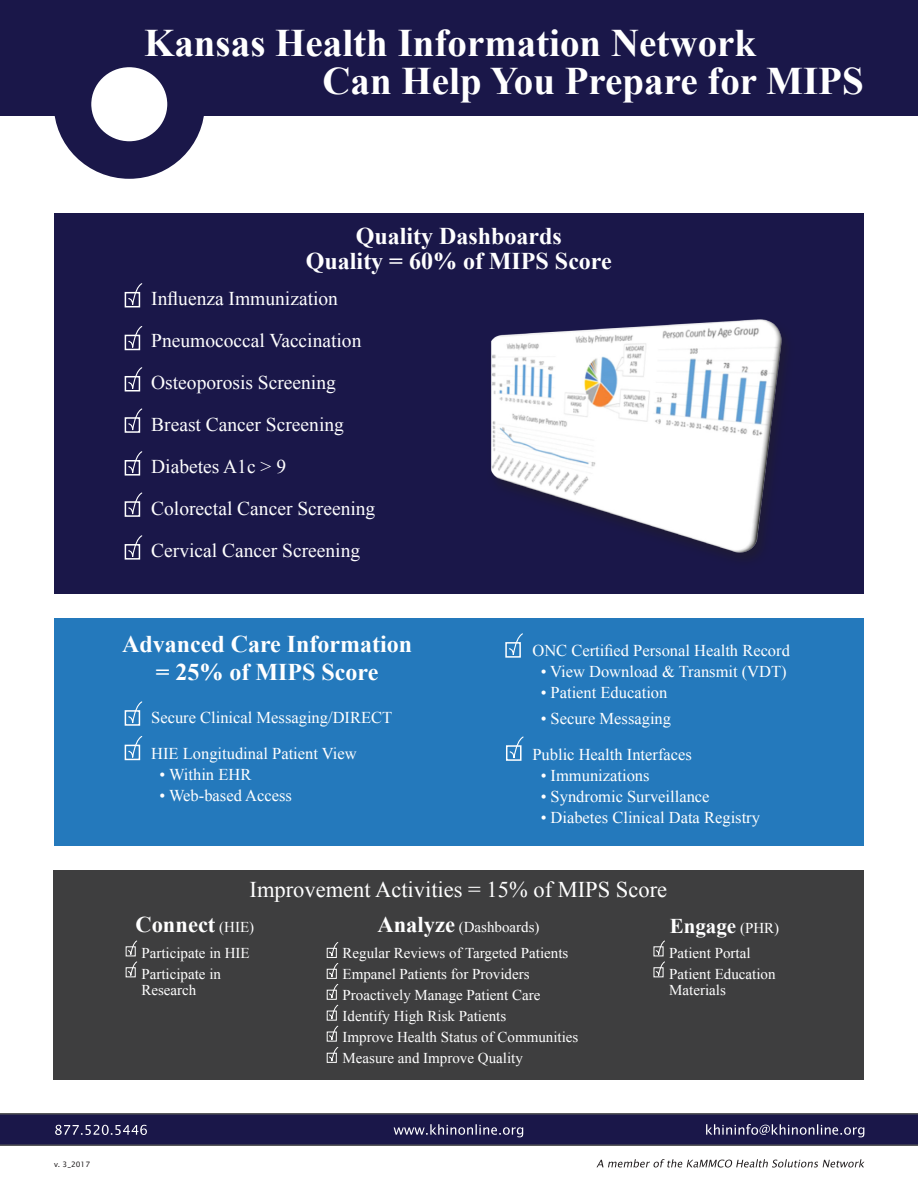
<style>
.page{position:relative;width:918px;height:1188px;background:#fff}
.page>*{position:absolute;margin:0;border:0;box-sizing:border-box;transform-origin:0 0}
.t1{font:700 39px "Times New Roman";color:#fff}
.t2{font:700 24px "Times New Roman";color:#fff}
.t3{font:22.5px "Times New Roman";color:#fff}
.t4{font:700 22.5px "Times New Roman";color:#fff}
.t5{font:700 21px "Times New Roman";color:#fff}
.t6{font:19.5px "Times New Roman";color:#fff}
.t7{font:16.5px "Times New Roman";color:#fff}
.t8{font:15px/16.5px "Times New Roman";color:#fff}
.t9{font:7.5px "Lucida Sans Unicode";color:#231f20}
.s1{font-weight:400;font-size:15px}
.s2{font-weight:700;font-size:22.5px}
</style>
<div class="page">
<div style="left:0;top:0;width:918px;height:116px;background:#1a1749"></div>
<svg style="left:73px;top:48px;width:113px;height:112px;fill:#fff"></svg>
<div style="left:54px;top:30px;width:151px;height:149px;border:38px solid #1a1749;border-radius:50%"></div>
<div style="left:54px;top:214px;width:810px;height:380px;background:#1a1749"></div>
<div style="left:54px;top:618px;width:810px;height:228px;background:#2479bc"></div>
<img style="left:491px;top:319px;width:295px;height:240px">
<div style="left:125px;top:292px;width:15px;height:15px;border:2px solid #fff"></div>
<svg style="left:128px;top:283px;width:15px;height:25px"></svg>
<div style="left:125px;top:335px;width:15px;height:15px;border:2px solid #fff"></div>
<div style="left:125px;top:376px;width:15px;height:16px;border:2px solid #fff"></div>
<div style="left:125px;top:417px;width:15px;height:16px;border:2px solid #fff"></div>
<svg style="left:128px;top:326px;width:15px;height:107px"></svg>
<div style="left:125px;top:460px;width:15px;height:16px;border:2px solid #fff"></div>
<div style="left:125px;top:501px;width:15px;height:16px;border:2px solid #fff"></div>
<svg style="left:128px;top:451px;width:15px;height:66px"></svg>
<div style="left:125px;top:544px;width:15px;height:16px;border:2px solid #fff"></div>
<svg style="left:128px;top:535px;width:15px;height:25px"></svg>
<div style="left:125px;top:710px;width:15px;height:16px;border:2px solid #fff"></div>
<div style="left:125px;top:745px;width:15px;height:15px;border:2px solid #fff"></div>
<svg style="left:128px;top:701px;width:15px;height:60px"></svg>
<div style="left:505px;top:642px;width:16px;height:16px;border:2px solid #fff"></div>
<svg style="left:508px;top:633px;width:15px;height:25px"></svg>
<div style="left:506px;top:745px;width:16px;height:16px;border:2px solid #fff"></div>
<svg style="left:509px;top:736px;width:15px;height:25px"></svg>
<svg style="left:596px;top:1159px;width:269px;height:9px"></svg>
<div style="left:54px;top:870px;width:810px;height:210px;background:#3e3e3f"></div>
<div style="left:327px;top:948px;width:10px;height:10px;border:1px solid #fff"></div>
<div style="left:126px;top:967px;width:10px;height:10px;border:1px solid #fff"></div>
<svg style="left:128px;top:940px;width:10px;height:38px"></svg>
<div style="left:327px;top:969px;width:10px;height:10px;border:1px solid #fff"></div>
<div style="left:327px;top:990px;width:10px;height:10px;border:1px solid #fff"></div>
<div style="left:327px;top:1011px;width:10px;height:10px;border:1px solid #fff"></div>
<div style="left:327px;top:1032px;width:10px;height:10px;border:1px solid #fff"></div>
<div style="left:327px;top:1053px;width:10px;height:10px;border:1px solid #fff"></div>
<svg style="left:329px;top:942px;width:10px;height:121px"></svg>
<svg style="left:655px;top:940px;width:10px;height:38px"></svg>
<div style="left:0;top:1114px;width:918px;height:30px;background:#1a1749"></div>
<svg style="left:55px;top:1125px;width:92px;height:10px"></svg>
<svg style="left:394px;top:1124px;width:129px;height:13px"></svg>
<svg style="left:706px;top:1124px;width:158px;height:13px"></svg>
<hr style="left:0;top:1113px;width:918px;height:2px;background:#57585a">
<hr style="left:0;top:1144px;width:918px;height:2px;background:#57585a">
<p class="t1" style="left:144px;top:16px;width:614px">Kansas Health Information Network</p>
<p class="t1" style="left:322px;top:54px;width:543px">Can Help You Prepare for MIPS</p>
<p class="t2" style="left:356px;top:219px;width:208px">Quality Dashboards</p>
<p class="t2" style="left:306px;top:245px;width:307px">Quality = 60% of MIPS Score</p>
<p class="t6" style="left:151px;top:285px;width:188px">Influenza Immunization</p>
<p class="t6" style="left:151px;top:327px;width:212px">Pneumococcal Vaccination</p>
<p class="t6" style="left:151px;top:369px;width:186px">Osteoporosis Screening</p>
<p class="t6" style="left:151px;top:411px;width:194px">Breast Cancer Screening</p>
<p class="t6" style="left:151px;top:453px;width:137px">Diabetes A1c &gt; 9</p>
<p class="t6" style="left:151px;top:495px;width:226px">Colorectal Cancer Screening</p>
<p class="t6" style="left:151px;top:537px;width:211px">Cervical Cancer Screening</p>
<p class="t2" style="left:122px;top:627px;width:292px">Advanced Care Information</p>
<p class="t2" style="left:156px;top:655px;width:224px">= 25% of MIPS Score</p>
<p class="t7" style="left:151px;top:707px;width:243px">Secure Clinical Messaging/DIRECT</p>
<p class="t7" style="left:151px;top:743px;width:207px">HIE Longitudinal Patient View</p>
<p class="t7" style="left:159px;top:764px;width:93px">• Within EHR</p>
<p class="t7" style="left:159px;top:785px;width:134px">• Web-based Access</p>
<p class="t7" style="left:532px;top:639px;width:259px">ONC Certified Personal Health Record</p>
<p class="t7" style="left:541px;top:660px;width:248px">• View Download &amp; Transmit (VDT)</p>
<p class="t7" style="left:541px;top:681px;width:128px">• Patient Education</p>
<p class="t7" style="left:541px;top:707px;width:132px">• Secure Messaging</p>
<p class="t7" style="left:532px;top:743px;width:161px">Public Health Interfaces</p>
<p class="t7" style="left:541px;top:764px;width:110px">• Immunizations</p>
<p class="t7" style="left:541px;top:785px;width:170px">• Syndromic Surveillance</p>
<p class="t7" style="left:541px;top:806px;width:221px">• Diabetes Clinical Data Registry</p>
<p class="t3" style="left:250px;top:874px;width:419px">Improvement Activities = 15% of MIPS Score</p>
<p class="t4" style="left:136px;top:909px;width:120px">Connect <span class="s1">(HIE)</span></p>
<p class="t8" style="left:378px;top:919px;width:164px"><span class="s2">Analyze</span> (Dashboards)</p>
<p class="t5" style="left:670px;top:912px;width:111px">Engage <span class="s1">(PHR)</span></p>
<p class="t8" style="left:141px;top:944px;width:110px">Participate in HIE</p>
<p class="t8" style="left:141px;top:965px;width:81px">Participate in</p>
<p class="t8" style="left:141px;top:982px;width:56px">Research</p>
<p class="t8" style="left:343px;top:944px;width:227px">Regular Reviews of Targeted Patients</p>
<p class="t8" style="left:343px;top:965px;width:189px">Empanel Patients for Providers</p>
<p class="t8" style="left:343px;top:986px;width:199px">Proactively Manage Patient Care</p>
<p class="t8" style="left:343px;top:1007px;width:165px">Identify High Risk Patients</p>
<p class="t8" style="left:343px;top:1028px;width:237px">Improve Health Status of Communities</p>
<p class="t8" style="left:343px;top:1049px;width:182px">Measure and Improve Quality</p>
<p class="t8" style="left:669px;top:944px;width:83px">Patient Portal</p>
<p class="t8" style="left:669px;top:965px;width:108px">Patient Education<br>Materials</p>
<p class="t9" style="left:54px;top:1158px;width:38px">v. 3_2017</p>
</div>
